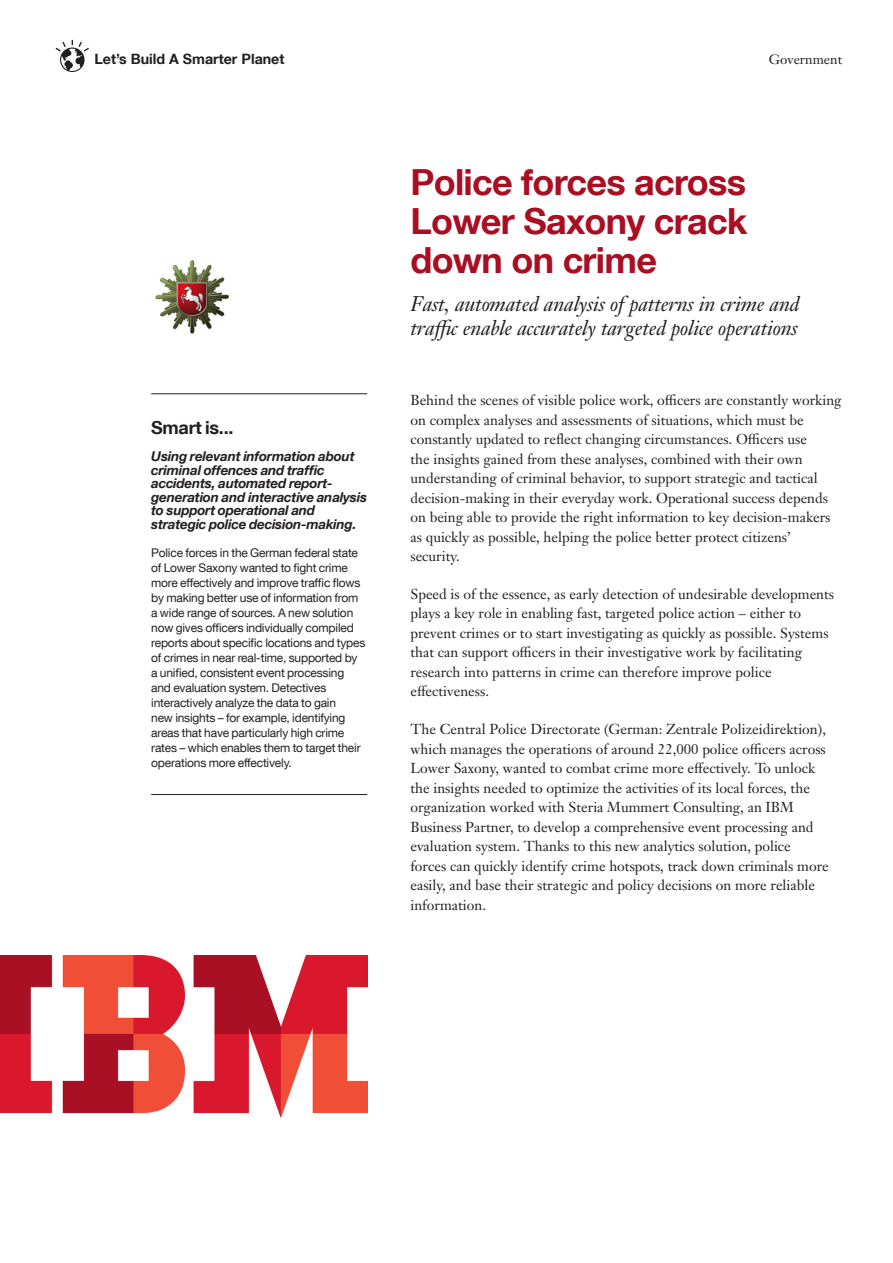
<style>
.page{position:relative;width:893px;height:1263px;background:#fff}
.page>*{position:absolute;margin:0;border:0;box-sizing:border-box;transform-origin:0 0}
._1A_title__color{font:700 36px/39px "Helvetica Neue LT Com";letter-spacing:-.02em;color:#a90e23;text-align:justify}
._1B_subtitle{font:italic 21px/24px "Janson Text LT Pro";letter-spacing:-.01em;color:#231f20}
._3A_highlight_head{font:700 18px "Helvetica Neue LT Com";letter-spacing:-.015em;color:#231f20}
._2C_body{font:14.25px/19.5px "Janson Text LT Pro";color:#231f20}
.t1{font:700 14.25px "Helvetica Neue LT Com";color:#231f20}
.Highlight_introducti{font:italic 700 13.5px/13.5px "Helvetica Neue LT Com";letter-spacing:-.015em;color:#231f20}
.t2{font:13.5px "Janson Text LT Pro";color:#231f20}
._3C_highlight_body{font:12px/15px "Helvetica Neue LT Com";letter-spacing:-.015em;color:#231f20}
</style>
<div class="page">
<svg style="left:56px;top:40px;width:33px;height:32px"></svg>
<hr style="left:151px;top:393px;width:216px;height:1px;background:#231f20">
<hr style="left:151px;top:794px;width:216px;height:1px;background:#231f20">
<img style="left:0;top:956px;width:367px;height:162px">
<img style="left:155px;top:260px;width:74px;height:74px">
<p class="t1" style="left:94px;top:50px;width:191px">Let’s Build A Smarter Planet</p>
<p class="t2" style="left:769px;top:51px;width:75px">Government</p>
<p class="_3A_highlight_head" style="left:151px;top:416px;width:84px">Smart is...</p>
<p class="Highlight_introducti" style="left:151px;top:449px;width:217px">Using relevant information about criminal offences and traffic accidents, automated report&shy;generation and interactive analysis to support operational and strategic police decision-making.</p>
<p class="_3C_highlight_body" style="left:151px;top:545px;width:216px">Police forces in the German federal state of Lower Saxony wanted to fight crime more effectively and improve traffic flows by making better use of information from a wide range of sources. A new solution now gives officers individually compiled reports about specific locations and types of crimes in near real-time, supported by a unified, consistent event processing and evaluation system. Detectives interactively analyze the data to gain<br>new insights – for example, identifying areas that have particularly high crime rates – which enables them to target their operations more effectively.</p>
<p class="_1A_title__color" style="left:410px;top:162px;width:339px">Police forces across Lower Saxony crack down on crime</p>
<p class="_1B_subtitle" style="left:410px;top:292px;width:391px">Fast, automated analysis of patterns in crime and traffic enable accurately targeted police operations</p>
<p class="_2C_body" style="left:410px;top:390px;width:433px">Behind the scenes of visible police work, officers are constantly working on complex analyses and assessments of situations, which must be constantly updated to reflect changing circumstances. Officers use<br>the insights gained from these analyses, combined with their own understanding of criminal behavior, to support strategic and tactical decision-making in their everyday work. Operational success depends on being able to provide the right information to key decision-makers as quickly as possible, helping the police better protect citizens’ security.</p>
<p class="_2C_body" style="left:410px;top:584px;width:425px">Speed is of the essence, as early detection of undesirable developments plays a key role in enabling fast, targeted police action – either to prevent crimes or to start investigating as quickly as possible. Systems that can support officers in their investigative work by facilitating research into patterns in crime can therefore improve police effectiveness.</p>
<p class="_2C_body" style="left:410px;top:719px;width:420px">The Central Police Directorate (German: Zentrale Polizeidirektion), which manages the operations of around 22,000 police officers across Lower Saxony, wanted to combat crime more effectively. To unlock the insights needed to optimize the activities of its local forces, the organization worked with Steria Mummert Consulting, an IBM Business Partner, to develop a comprehensive event processing and evaluation system. Thanks to this new analytics solution, police forces can quickly identify crime hotspots, track down criminals more easily, and base their strategic and policy decisions on more reliable information.</p>
</div>
